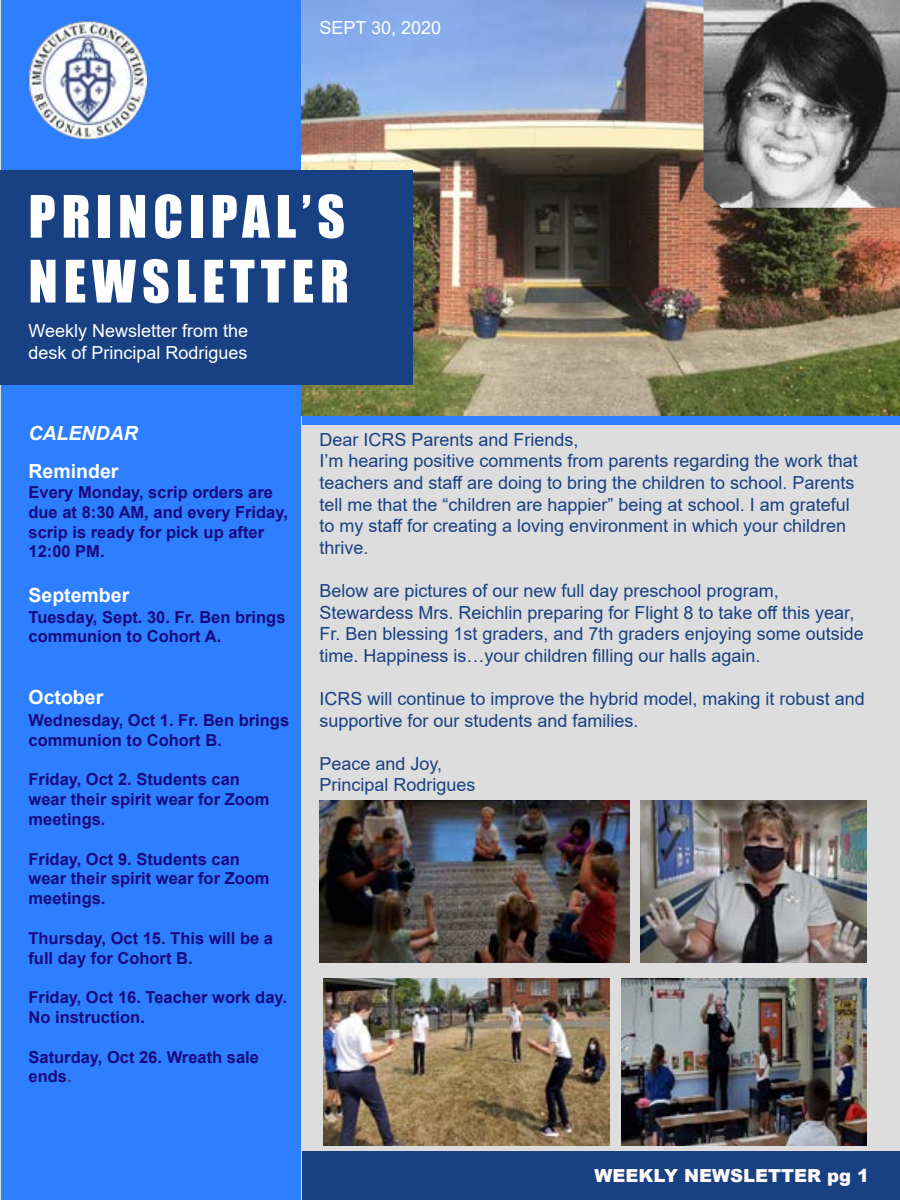
<style>
.page{position:relative;width:900px;height:1200px;background:#ddd}
.page>*{position:absolute;margin:0;border:0;box-sizing:border-box;transform-origin:0 0}
.t1{font:54px/64.8px "Impact";letter-spacing:.11em;color:#fff}
.t2{font:700 19.5px "Arial";color:#fff}
.t3{font:italic 700 19.5px "Arial";color:#fff}
.t4{font:18px/21.6px "Arial";color:#184183}
.t5{font:18px/21.6px "Arial";color:#fff}
.t6{font:900 18px "Arial";color:#fffaf9}
.t7{font:700 16.5px/19.8px "Arial";color:#180b7f}
.s1{color:#184183}
.s2{color:#fff}
</style>
<div class="page">
<img style="left:302px;top:0;width:598px;height:416px">
<div style="left:1px;top:1px;width:300px;height:1199px;background:#2e7fff"></div>
<div style="left:302px;top:416px;width:598px;height:9px;background:#2e7fff"></div>
<div style="left:0;top:170px;width:412px;height:215px;background:#184183"></div>
<div style="left:302px;top:1151px;width:598px;height:49px;background:#184183"></div>
<img style="left:28px;top:21px;width:119px;height:119px;border-radius:59px">
<img style="left:704px;top:0;width:196px;height:208px">
<img style="left:320px;top:800px;width:310px;height:163px">
<img style="left:640px;top:800px;width:227px;height:163px">
<img style="left:323px;top:978px;width:287px;height:168px">
<img style="left:621px;top:978px;width:246px;height:168px">
<p class="t5" style="left:320px;top:17px;width:123px">SEPT 30, 2020</p>
<h1 class="t1" style="left:28px;top:183px;width:322px">PRINCIPAL’S<br>NEWSLETTER</h1>
<p class="t5" style="left:28px;top:320px;width:221px">Weekly Newsletter from the desk of Principal Rodrigues</p>
<p class="t3" style="left:28px;top:420px;width:111px">CALENDAR</p>
<p class="t2" style="left:28px;top:457px;width:91px">Reminder</p>
<p class="t7" style="left:28px;top:483px;width:261px">Every Monday, scrip orders are due at 8:30 AM, and every Friday, scrip is ready for pick up after<br>12:00 PM.</p>
<p class="t2" style="left:28px;top:582px;width:102px">September</p>
<p class="t7" style="left:28px;top:607px;width:259px">Tuesday, Sept. 30. Fr. Ben brings communion to Cohort A.</p>
<p class="t2" style="left:28px;top:684px;width:76px">October</p>
<p class="t7" style="left:28px;top:711px;width:262px">Wednesday, Oct 1. Fr. Ben brings communion to Cohort B.</p>
<p class="t7" style="left:28px;top:770px;width:243px">Friday, Oct 2. Students can wear their spirit wear for Zoom meetings.</p>
<p class="t7" style="left:28px;top:849px;width:243px">Friday, Oct 9. Students can wear their spirit wear for Zoom meetings.</p>
<p class="t7" style="left:28px;top:928px;width:246px">Thursday, Oct 15. This will be a full day for Cohort B.</p>
<p class="t7" style="left:28px;top:988px;width:260px">Friday, Oct 16. Teacher work day.<br>No instruction.</p>
<p class="t7" style="left:28px;top:1047px;width:232px">Saturday, Oct 26. Wreath sale ends<span class="s1">.</span></p>
<p class="t4" style="left:320px;top:429px;width:540px">Dear ICRS Parents and Friends,<br>I’m hearing positive comments from parents regarding the work that teachers and staff are doing to bring the children to school. Parents tell me that the “children are happier” being at school. I am grateful to my staff for creating a loving environment in which your children thrive.</p>
<p class="t4" style="left:320px;top:580px;width:546px">Below are pictures of our new full day preschool program, Stewardess Mrs. Reichlin preparing for Flight 8 to take off this year, Fr. Ben blessing 1st graders, and 7th graders enjoying some outside time. Happiness is…your children filling our halls again.</p>
<p class="t4" style="left:320px;top:688px;width:547px">ICRS will continue to improve the hybrid model, making it robust and supportive for our students and families.</p>
<p class="t4" style="left:320px;top:753px;width:158px">Peace and Joy,<br>Principal Rodrigues</p>
<p class="t6" style="left:595px;top:1162px;width:276px">WEEKLY NEWSLETTER pg <span class="s2">1</span></p>
</div>
